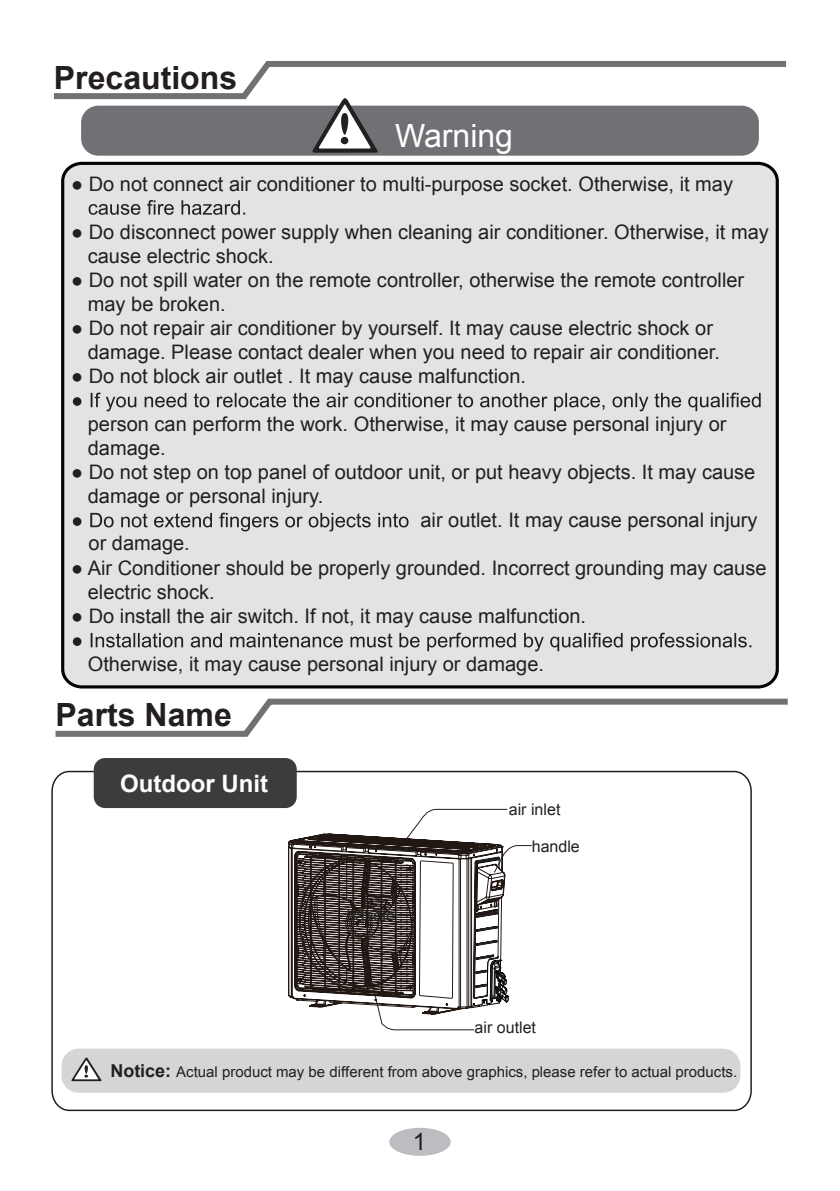
<style>
.page{position:relative;width:840px;height:1191px;background:#fff}
.page>*{position:absolute;margin:0;border:0;box-sizing:border-box;transform-origin:0 0}
.t1{font:700 32px "Arial";color:#231f20}
.t2{font:32px "Arial";color:#fff}
.t3{font:700 24px "Arial";color:#fff}
.t4{font:24px "Arial";color:#231f20}
.t5{font:20px/24px "Arial";color:#231f20}
.t6{font:16px "Arial";color:#231f20}
.t7{font:14.8px "Arial";color:#231f20}
.s1{font-weight:700;font-size:17.8px}
</style>
<div class="page">
<div style="left:389px;top:1127px;width:61px;height:28px;background:#bcbdc0;border-radius:50%"></div>
<div style="left:81px;top:106px;width:677px;height:50px;background:#717175;border-radius:17px"></div>
<svg style="left:53px;top:61px;width:734px;height:92px"></svg>
<div style="left:340px;top:137px;width:8px;height:7px;background:#231f20;border-radius:50%"></div>
<div style="left:63px;top:163px;width:713px;height:524px;background:#e3e3e3;border-radius:19px"></div>
<div style="left:61px;top:162px;width:717px;height:526px;border:3px solid #050403;border-radius:19px"></div>
<svg style="left:88px;top:200px;width:157px;height:15px"></svg>
<svg style="left:73px;top:392px;width:687px;height:19px"></svg>
<svg style="left:73px;top:512px;width:335px;height:19px"></svg>
<svg style="left:73px;top:632px;width:678px;height:19px"></svg>
<svg style="left:55px;top:698px;width:733px;height:39px"></svg>
<svg style="left:51px;top:770px;width:701px;height:341px"></svg>
<div style="left:94px;top:758px;width:202px;height:50px;background:#3d3c3c;border-radius:11px"></div>
<svg style="left:288px;top:809px;width:243px;height:221px"></svg>
<h1 class="t1" style="left:54px;top:56px;width:185px">Precautions</h1>
<h1 class="t2" style="left:395px;top:115px;width:119px">Warning</h1>
<p class="t5" style="left:71px;top:172px;width:663px">● Do not connect air conditioner to multi-purpose socket. Otherwise, it may</p>
<p class="t5" style="left:88px;top:220px;width:682px;text-indent:-17px">● Do disconnect power supply when cleaning air conditioner. Otherwise, it may cause electric shock.</p>
<p class="t5" style="left:88px;top:268px;width:657px;text-indent:-17px">● Do not spill water on the remote controller, otherwise the remote controller may be broken.</p>
<p class="t5" style="left:88px;top:316px;width:633px;text-indent:-17px">● Do not repair air conditioner by yourself. It may cause electric shock or damage. Please contact dealer when you need to repair air conditioner.</p>
<p class="t5" style="left:71px;top:364px;width:456px">● Do not block air outlet . It may cause malfunction.</p>
<p class="t5" style="left:88px;top:412px;width:639px">person can perform the work. Otherwise, it may cause personal injury or damage.</p>
<p class="t5" style="left:71px;top:460px;width:685px">● Do not step on top panel of outdoor unit, or put heavy objects. It may cause</p>
<p class="t5" style="left:88px;top:484px;width:237px">damage or personal injury.</p>
<p class="t5" style="left:420px;top:508px;width:338px">air outlet. It may cause personal injury</p>
<p class="t5" style="left:88px;top:556px;width:680px;text-indent:-17px">● Air Conditioner should be properly grounded. Incorrect grounding may cause electric shock.</p>
<p class="t5" style="left:71px;top:604px;width:516px">● Do install the air switch. If not, it may cause malfunction.</p>
<p class="t5" style="left:88px;top:652px;width:457px">Otherwise, it may cause personal injury or damage.</p>
<h1 class="t1" style="left:56px;top:694px;width:178px">Parts Name</h1>
<p class="t5" style="left:88px;top:531px;width:103px">or damage.</p>
<p class="t3" style="left:120px;top:768px;width:149px">Outdoor Unit</p>
<p class="t6" style="left:346px;top:905px;width:50px">handle</p>
<p class="t6" style="left:508px;top:798px;width:53px">air inlet</p>
<p class="t6" style="left:531px;top:835px;width:50px">handle</p>
<p class="t6" style="left:474px;top:1017px;width:63px">air outlet</p>
<p class="t7" style="left:110px;top:1062px;width:628px"><span class="s1">Notice:</span> Actual product may be different from above graphics, please refer to actual products.</p>
<p class="t4" style="left:413px;top:1125px;width:15px">1</p>
</div>
